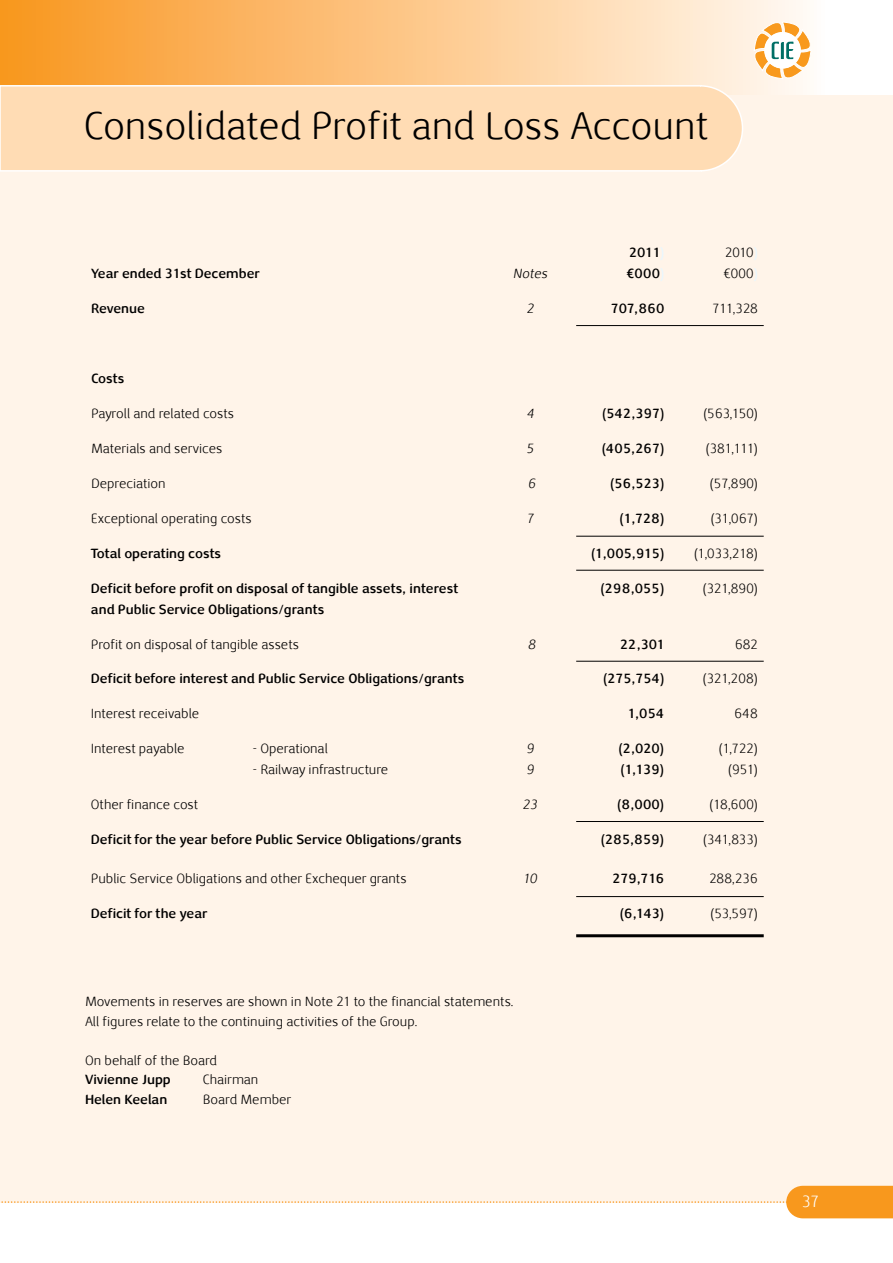
<style>
.page{position:relative;width:893px;height:1263px;background:#fff}
.page>*{position:absolute;margin:0;border:0;box-sizing:border-box;transform-origin:0 0}
.t1{font:39px "Nexus Sans";color:#000}
.t2{font:16.5px "Nexus Sans";color:#fff}
.t3{font:13.5px/21px "Nexus Sans";color:#000}
.t4{font:700 13.5px/21px "Nexus Sans";color:#000}
.t5{font:italic 13.5px/21px "Nexus Sans";color:#000}
.s1{color:#e9f7fe}
.s2{font-weight:700;color:#e9f7fe}
</style>
<div class="page">
<div style="left:0;top:85px;width:893px;height:1117px;background:#fff4e9"></div>
<div style="left:0;top:0;width:893px;height:94px;background:linear-gradient(to right,#f9951e,#fff)"></div>
<svg style="left:753px;top:21px;width:59px;height:59px"></svg>
<svg style="left:0;top:84px;width:744px;height:88px"></svg>
<hr style="left:576px;top:325px;width:188px;height:1px;background:#000">
<hr style="left:576px;top:536px;width:188px;height:1px;background:#000">
<hr style="left:576px;top:570px;width:188px;height:1px;background:#000">
<hr style="left:576px;top:661px;width:188px;height:1px;background:#000">
<hr style="left:576px;top:821px;width:188px;height:1px;background:#000">
<hr style="left:576px;top:896px;width:188px;height:1px;background:#000">
<hr style="left:576px;top:934px;width:188px;height:3px;background:#000">
<svg style="left:0;top:1186px;width:893px;height:32px"></svg>
<h1 class="t1" style="left:84px;top:102px;width:626px">Consolidated Profit and Loss Account</h1>
<p class="t4" style="left:91px;top:262px;width:170px">Year ended 31st December</p>
<p class="t5" style="left:513px;top:263px;width:36px">Notes</p>
<p class="t4" style="left:626px;top:241px;width:39px">2011<span class="s1">) </span>€000<span class="s1">)</span></p>
<p class="t3" style="left:723px;top:242px;width:36px">2010<span class="s2">) </span>€000<span class="s2">)</span></p>
<p class="t4" style="left:91px;top:297px;width:55px">Revenue</p>
<p class="t5" style="left:526px;top:298px;width:9px">2</p>
<p class="t4" style="left:610px;top:297px;width:55px">707,860</p>
<p class="t3" style="left:712px;top:298px;width:47px">711,328</p>
<p class="t4" style="left:91px;top:367px;width:35px">Costs</p>
<p class="t3" style="left:91px;top:403px;width:145px">Payroll and related costs</p>
<p class="t5" style="left:526px;top:403px;width:9px">4</p>
<p class="t4" style="left:602px;top:402px;width:64px">(542,397)</p>
<p class="t3" style="left:703px;top:403px;width:56px">(563,150)</p>
<p class="t3" style="left:91px;top:438px;width:133px">Materials and services</p>
<p class="t5" style="left:526px;top:438px;width:9px">5</p>
<p class="t4" style="left:602px;top:437px;width:64px">(405,267)</p>
<p class="t3" style="left:706px;top:438px;width:54px">(381,111)</p>
<p class="t3" style="left:91px;top:472px;width:76px">Depreciation</p>
<p class="t5" style="left:528px;top:472px;width:9px">6</p>
<p class="t4" style="left:610px;top:472px;width:56px">(56,523)</p>
<p class="t3" style="left:710px;top:472px;width:50px">(57,890)</p>
<p class="t3" style="left:91px;top:507px;width:162px">Exceptional operating costs</p>
<p class="t5" style="left:526px;top:507px;width:9px">7</p>
<p class="t4" style="left:620px;top:507px;width:46px">(1,728)</p>
<p class="t3" style="left:711px;top:507px;width:49px">(31,067)</p>
<p class="t4" style="left:91px;top:542px;width:132px">Total operating costs</p>
<p class="t4" style="left:591px;top:542px;width:75px">(1,005,915)</p>
<p class="t3" style="left:694px;top:542px;width:65px">(1,033,218)</p>
<p class="t4" style="left:91px;top:577px;width:369px">Deficit before profit on disposal of tangible assets, interest and Public Service Obligations/grants</p>
<p class="t4" style="left:600px;top:577px;width:65px">(298,055)</p>
<p class="t3" style="left:703px;top:577px;width:57px">(321,890)</p>
<p class="t3" style="left:91px;top:633px;width:210px">Profit on disposal of tangible assets</p>
<p class="t5" style="left:528px;top:633px;width:9px">8</p>
<p class="t4" style="left:620px;top:633px;width:46px">22,301</p>
<p class="t3" style="left:735px;top:633px;width:24px">682</p>
<p class="t4" style="left:91px;top:668px;width:375px">Deficit before interest and Public Service Obligations/grants</p>
<p class="t4" style="left:603px;top:668px;width:63px">(275,754)</p>
<p class="t3" style="left:703px;top:668px;width:57px">(321,208)</p>
<p class="t3" style="left:91px;top:703px;width:110px">Interest receivable</p>
<p class="t4" style="left:628px;top:703px;width:38px">1,054</p>
<p class="t3" style="left:735px;top:703px;width:25px">648</p>
<p class="t3" style="left:91px;top:738px;width:95px">Interest payable</p>
<p class="t3" style="left:253px;top:738px;width:76px">- Operational</p>
<p class="t3" style="left:253px;top:759px;width:137px">- Railway infrastructure</p>
<p class="t5" style="left:526px;top:738px;width:9px">9<br>9</p>
<p class="t4" style="left:618px;top:738px;width:47px">(2,020) (1,139)</p>
<p class="t3" style="left:719px;top:738px;width:41px;text-align:right">(1,722) (951)</p>
<p class="t3" style="left:91px;top:794px;width:109px">Other finance cost</p>
<p class="t5" style="left:522px;top:794px;width:16px">23</p>
<p class="t4" style="left:617px;top:794px;width:49px">(8,000)</p>
<p class="t3" style="left:709px;top:794px;width:50px">(18,600)</p>
<p class="t4" style="left:91px;top:829px;width:372px">Deficit for the year before Public Service Obligations/grants</p>
<p class="t4" style="left:601px;top:829px;width:65px">(285,859)</p>
<p class="t3" style="left:703px;top:829px;width:56px">(341,833)</p>
<p class="t3" style="left:91px;top:868px;width:317px">Public Service Obligations and other Exchequer grants</p>
<p class="t5" style="left:523px;top:868px;width:16px">10</p>
<p class="t4" style="left:612px;top:868px;width:53px">279,716</p>
<p class="t3" style="left:709px;top:868px;width:50px">288,236</p>
<p class="t4" style="left:91px;top:903px;width:118px">Deficit for the year</p>
<p class="t4" style="left:620px;top:903px;width:46px">(6,143)</p>
<p class="t3" style="left:710px;top:903px;width:49px">(53,597)</p>
<p class="t3" style="left:85px;top:992px;width:430px;line-height:19.5px">Movements in reserves are shown in Note 21 to the financial statements.<br>All figures relate to the continuing activities of the Group.</p>
<p class="t3" style="left:85px;top:1050px;width:134px">On behalf of the Board</p>
<p class="t4" style="left:85px;top:1069px;width:87px">Vivienne Jupp</p>
<p class="t3" style="left:203px;top:1069px;width:57px">Chairman</p>
<p class="t4" style="left:85px;top:1088px;width:84px">Helen Keelan</p>
<p class="t3" style="left:203px;top:1089px;width:90px">Board Member</p>
<p class="t2" style="left:802px;top:1191px;width:19px">37</p>
</div>
